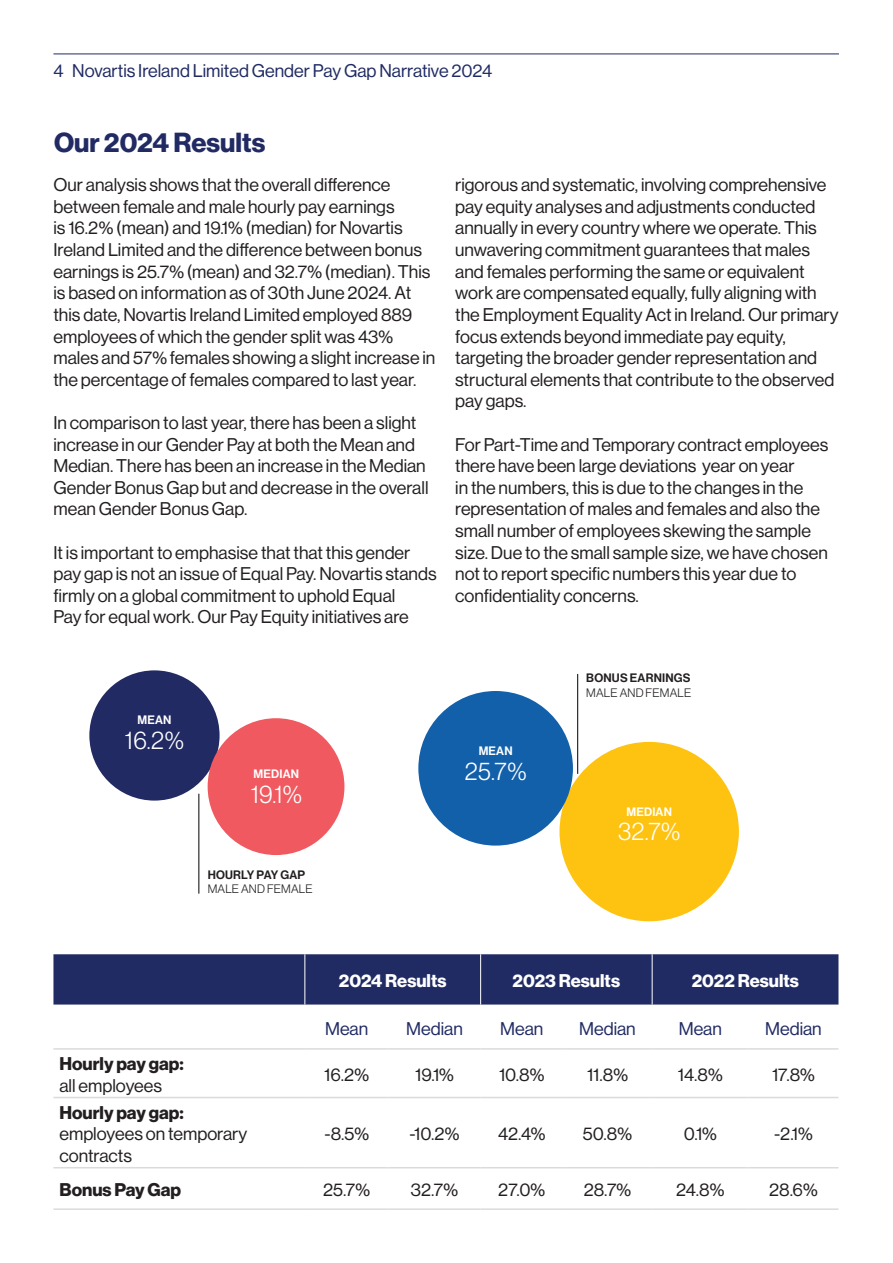
<style>
.page{position:relative;width:893px;height:1263px;background:#fff}
.page>*{position:absolute;margin:0;border:0;box-sizing:border-box;transform-origin:0 0}
.t1{font:700 27px "Volta Modern Display 75";color:#212a63}
.t2{font:300 24px "Volta Modern Display 45";letter-spacing:.015em;color:#fff}
.t3{font:18px/21.6px "Volta Modern Display 55 Roman";color:#231f20}
.t4{font:18px "Volta Modern Display 55 Roman";color:#202b64}
.t5{font:700 18px/21.6px "Volta Modern Display 75";color:#231f20}
.t6{font:700 18px "Volta Modern Display 75";color:#fff}
.t7{font:300 12px "Volta Modern Display 45";letter-spacing:.015em;color:#231f20}
.t8{font:500 12px "Volta Modern Display 65";letter-spacing:.015em;color:#231f20}
.t9{font:500 12px "Volta Modern Display 65";letter-spacing:.015em;color:#fff}
.s1{font-family:"Volta Modern Display 55 Roman";font-weight:400}
.s2{font-family:"Volta Modern Display 75";font-weight:700}
</style>
<div class="page">
<div style="left:559px;top:742px;width:180px;height:179px;background:#fec210;border-radius:50%"></div>
<div style="left:418px;top:691px;width:155px;height:154px;background:#1360aa;border-radius:50%"></div>
<div style="left:53px;top:954px;width:785px;height:50px;background:#202b64"></div>
<hr style="left:304px;top:954px;width:1px;height:50px;background:#fff">
<hr style="left:480px;top:954px;width:1px;height:50px;background:#fff">
<hr style="left:652px;top:954px;width:1px;height:50px;background:#fff">
<hr style="left:53px;top:1048px;width:252px;height:2px;background:#dbdbdb">
<hr style="left:305px;top:1048px;width:83px;height:2px;background:#dbdbdb">
<hr style="left:388px;top:1048px;width:93px;height:2px;background:#dbdbdb">
<hr style="left:481px;top:1048px;width:82px;height:2px;background:#dbdbdb">
<hr style="left:563px;top:1048px;width:89px;height:2px;background:#dbdbdb">
<hr style="left:652px;top:1048px;width:96px;height:2px;background:#dbdbdb">
<hr style="left:748px;top:1048px;width:90px;height:2px;background:#dbdbdb">
<hr style="left:53px;top:1097px;width:252px;height:1px;background:#dbdbdb">
<hr style="left:305px;top:1097px;width:83px;height:1px;background:#dbdbdb">
<hr style="left:388px;top:1097px;width:93px;height:1px;background:#dbdbdb">
<hr style="left:481px;top:1097px;width:82px;height:1px;background:#dbdbdb">
<hr style="left:563px;top:1097px;width:89px;height:1px;background:#dbdbdb">
<hr style="left:652px;top:1097px;width:96px;height:1px;background:#dbdbdb">
<hr style="left:748px;top:1097px;width:90px;height:1px;background:#dbdbdb">
<hr style="left:53px;top:1167px;width:252px;height:1px;background:#dbdbdb">
<hr style="left:305px;top:1167px;width:83px;height:1px;background:#dbdbdb">
<hr style="left:388px;top:1167px;width:93px;height:1px;background:#dbdbdb">
<hr style="left:481px;top:1167px;width:82px;height:1px;background:#dbdbdb">
<hr style="left:563px;top:1167px;width:89px;height:1px;background:#dbdbdb">
<hr style="left:652px;top:1167px;width:96px;height:1px;background:#dbdbdb">
<hr style="left:748px;top:1167px;width:90px;height:1px;background:#dbdbdb">
<hr style="left:53px;top:1208px;width:252px;height:2px;background:#dbdbdb">
<hr style="left:305px;top:1208px;width:83px;height:2px;background:#dbdbdb">
<hr style="left:388px;top:1208px;width:93px;height:2px;background:#dbdbdb">
<hr style="left:481px;top:1208px;width:82px;height:2px;background:#dbdbdb">
<hr style="left:563px;top:1208px;width:89px;height:2px;background:#dbdbdb">
<hr style="left:652px;top:1208px;width:96px;height:2px;background:#dbdbdb">
<hr style="left:748px;top:1208px;width:90px;height:2px;background:#dbdbdb">
<div style="left:89px;top:670px;width:131px;height:130px;background:#212a63;border-radius:50%"></div>
<div style="left:208px;top:718px;width:136px;height:137px;background:#f0595f;border-radius:50%"></div>
<hr style="left:198px;top:794px;width:1px;height:100px;background:#000">
<hr style="left:577px;top:674px;width:1px;height:100px;background:#000">
<hr style="left:53px;top:54px;width:786px;height:1px;background:#202b64">
<p class="t4" style="left:53px;top:61px;width:440px">4 Novartis Ireland Limited Gender Pay Gap Narrative 2024</p>
<p class="t1" style="left:54px;top:127px;width:213px">Our 2024 Results</p>
<p class="t3" style="left:53px;top:174px;width:383px">Our analysis shows that the overall difference between female and male hourly pay earnings<br>is 16.2% (mean) and 19.1% (median) for Novartis Ireland Limited and the difference between bonus earnings is 25.7% (mean) and 32.7% (median). This is based on information as of 30th June 2024. At this date, Novartis Ireland Limited employed 889 employees of which the gender split was 43% males and 57% females showing a slight increase in the percentage of females compared to last year.</p>
<p class="t3" style="left:53px;top:412px;width:377px">In comparison to last year, there has been a slight increase in our Gender Pay at both the Mean and Median. There has been an increase in the Median Gender Bonus Gap but and decrease in the overall mean Gender Bonus Gap.</p>
<p class="t3" style="left:53px;top:541px;width:385px">It is important to emphasise that that this gender pay gap is not an issue of Equal Pay. Novartis stands firmly on a global commitment to uphold Equal<br>Pay for equal work. Our Pay Equity initiatives are</p>
<p class="t9" style="left:137px;top:713px;width:35px">MEAN</p>
<p class="t2" style="left:125px;top:727px;width:61px">16.2%</p>
<p class="t9" style="left:254px;top:767px;width:47px">MEDIAN</p>
<p class="t2" style="left:251px;top:781px;width:53px">19.1%</p>
<p class="t8" style="left:208px;top:868px;width:99px">HOURLY PAY GAP</p>
<p class="t7" style="left:208px;top:882px;width:106px">MALE AND FEMALE</p>
<p class="t3" style="left:455px;top:174px;width:385px">rigorous and systematic, involving comprehensive pay equity analyses and adjustments conducted annually in every country where we operate. This unwavering commitment guarantees that males and females performing the same or equivalent work are compensated equally, fully aligning with the Employment Equality Act in Ireland. Our primary focus extends beyond immediate pay equity, targeting the broader gender representation and structural elements that contribute to the observed pay gaps.</p>
<p class="t3" style="left:455px;top:433px;width:375px">For Part-Time and Temporary contract employees there have been large deviations year on year<br>in the numbers, this is due to the changes in the representation of males and females and also the small number of employees skewing the sample size. Due to the small sample size, we have chosen not to report specific numbers this year due to confidentiality concerns.</p>
<p class="t9" style="left:479px;top:744px;width:35px">MEAN</p>
<p class="t2" style="left:465px;top:758px;width:63px">25.7%</p>
<p class="t8" style="left:586px;top:671px;width:106px">BONUS EARNINGS</p>
<p class="t7" style="left:586px;top:686px;width:106px">MALE AND FEMALE</p>
<p class="t9" style="left:626px;top:804px;width:47px">MEDIAN</p>
<p class="t2" style="left:618px;top:818px;width:64px">32.7%</p>
<p class="t6" style="left:339px;top:970px;width:109px">2024 Results</p>
<p class="t6" style="left:513px;top:970px;width:109px">2023 Results</p>
<p class="t6" style="left:692px;top:970px;width:109px">2022 Results</p>
<p class="t4" style="left:325px;top:1018px;width:45px">Mean</p>
<p class="t4" style="left:406px;top:1018px;width:58px">Median</p>
<p class="t4" style="left:500px;top:1018px;width:45px">Mean</p>
<p class="t4" style="left:579px;top:1018px;width:58px">Median</p>
<p class="t4" style="left:679px;top:1018px;width:45px">Mean</p>
<p class="t4" style="left:765px;top:1018px;width:58px">Median</p>
<p class="t5" style="left:59px;top:1053px;width:126px">Hourly pay gap: <span class="s1">all employees</span></p>
<p class="t3" style="left:324px;top:1063px;width:47px">16.2%</p>
<p class="t3" style="left:415px;top:1063px;width:40px">19.1%</p>
<p class="t3" style="left:499px;top:1063px;width:47px">10.8%</p>
<p class="t3" style="left:587px;top:1063px;width:42px">11.8%</p>
<p class="t3" style="left:678px;top:1063px;width:46px">14.8%</p>
<p class="t3" style="left:772px;top:1063px;width:44px">17.8%</p>
<p class="t3" style="left:59px;top:1101px;width:189px"><span class="s2">Hourly pay gap: </span>employees on temporary contracts</p>
<p class="t3" style="left:324px;top:1123px;width:46px">-8.5%</p>
<p class="t3" style="left:410px;top:1123px;width:52px">-10.2%</p>
<p class="t3" style="left:498px;top:1123px;width:49px">42.4%</p>
<p class="t3" style="left:583px;top:1123px;width:51px">50.8%</p>
<p class="t3" style="left:684px;top:1123px;width:35px">0.1%</p>
<p class="t3" style="left:774px;top:1123px;width:40px">-2.1%</p>
<p class="t5" style="left:59px;top:1179px;width:123px">Bonus Pay Gap</p>
<p class="t3" style="left:323px;top:1179px;width:48px">25.7%</p>
<p class="t3" style="left:411px;top:1179px;width:49px">32.7%</p>
<p class="t3" style="left:498px;top:1179px;width:48px">27.0%</p>
<p class="t3" style="left:584px;top:1179px;width:49px">28.7%</p>
<p class="t3" style="left:676px;top:1179px;width:50px">24.8%</p>
<p class="t3" style="left:769px;top:1179px;width:50px">28.6%</p>
</div>
